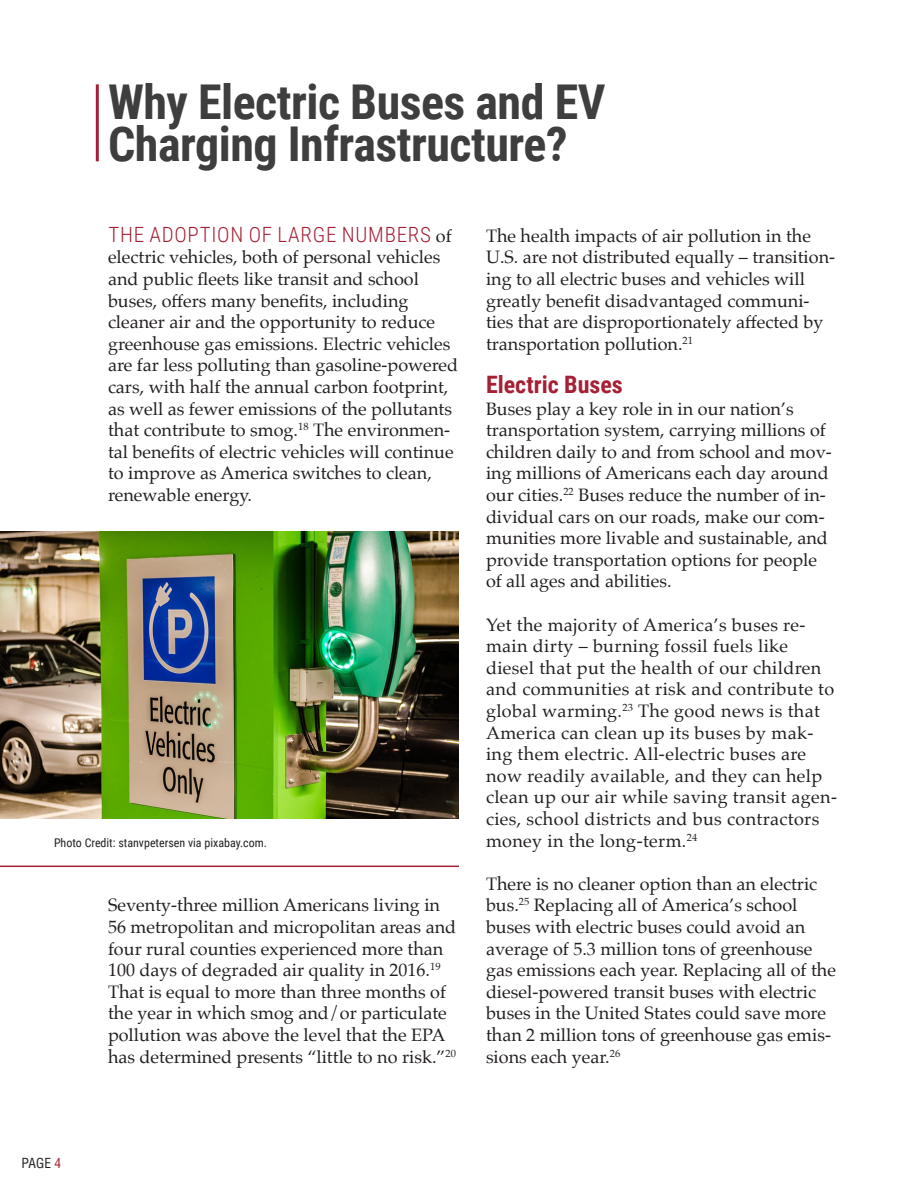
<style>
.page{position:relative;width:918px;height:1188px;background:#fff}
.page>*{position:absolute;margin:0;border:0;box-sizing:border-box;transform-origin:0 0}
.Section_Header{font:700 48px/42px "Roboto Condensed";letter-spacing:-.01em;color:#3e3e3f}
.Subhead{font:700 24px "Roboto Condensed";color:#a62035}
.Body{font:300 21px "Roboto Condensed";letter-spacing:.035em;color:#a62035}
.Body-2{font:18px/21.6px "Palatino";color:#231f20}
.Body-3{font:18px/21.6px "Palatino";letter-spacing:.02em;color:#231f20}
.t1{font:condensed 13.5px "Helvetica";color:#231f20}
.Photo_Caption{font:12px "Roboto Condensed";color:#231f20}
.s1{font-family:"Palatino";font-weight:400;font-size:18px;color:#231f20}
.s2{color:#a62035}
</style>
<div class="page">
<img style="left:0;top:531px;width:459px;height:287px">
<hr style="left:0;top:866px;width:459px;height:1px;background:#a62035">
<hr style="left:96px;top:84px;width:3px;height:77px;background:#a62035">
<p class="Section_Header" style="left:108px;top:80px;width:499px">Why Electric Buses and EV<br>Charging Infrastructure?</p>
<p class="Body" style="left:108px;top:220px;width:345px">THE ADOPTION OF LARGE NUMBERS <span class="s1">of</span></p>
<p class="Body-2" style="left:108px;top:246px;width:352px">electric vehicles, both of personal vehicles and public fleets like transit and school buses, offers many benefits, including cleaner air and the opportunity to reduce greenhouse gas emissions. Electric vehicles are far less polluting than gasoline-powered cars, with half the annual carbon footprint, as well as fewer emissions of the pollutants that contribute to smog.<sup>18</sup> The environmen&shy;tal benefits of electric vehicles will continue to improve as America switches to clean, renewable energy.</p>
<p class="Photo_Caption" style="left:54px;top:834px;width:215px">Photo Credit: stanvpetersen via pixabay.com.</p>
<p class="Body-2" style="left:108px;top:894px;width:350px">Seventy-three million Americans living in 56 metropolitan and micropolitan areas and four rural counties experienced more than 100 days of degraded air quality in 2016.<sup>19<br></sup>That is equal to more than three months of the year in which smog and/or particulate pollution was above the level that the EPA has determined presents “little to no risk.”<sup>20</sup></p>
<p class="Body-2" style="left:486px;top:225px;width:351px">The health impacts of air pollution in the U.S. are not distributed equally – transition&shy;ing to all electric buses and vehicles will greatly benefit disadvantaged communi&shy;ties that are disproportionately affected by transportation pollution.<sup>21</sup></p>
<p class="Subhead" style="left:486px;top:368px;width:138px">Electric Buses</p>
<p class="Body-2" style="left:486px;top:398px;width:347px">Buses play a key role in in our nation’s transportation system, carrying millions of children daily to and from school and mov&shy;ing millions of Americans each day around our cities.<sup>22</sup> Buses reduce the number of in&shy;dividual cars on our roads, make our com&shy;munities more livable and sustainable, and provide transportation options for people of all ages and abilities.</p>
<p class="Body-3" style="left:486px;top:614px;width:352px">Yet the majority of America’s buses re&shy;main dirty – burning fossil fuels like diesel that put the health of our children and communities at risk and contribute to global warming.<sup>23</sup> The good news is that America can clean up its buses by mak&shy;ing them electric. All-electric buses are now readily available, and they can help clean up our air while saving transit agen&shy;cies, school districts and bus contractors money in the long-term.<sup>24</sup></p>
<p class="Body-2" style="left:486px;top:873px;width:352px">There is no cleaner option than an electric bus.<sup>25</sup> Replacing all of America’s school buses with electric buses could avoid an average of 5.3 million tons of greenhouse gas emissions each year. Replacing all of the diesel-powered transit buses with electric buses in the United States could save more than 2 million tons of greenhouse gas emis&shy;sions each year.<sup>26</sup></p>
<p class="t1" style="left:22px;top:1155px;width:41px">PAGE <span class="s2">4</span></p>
</div>
